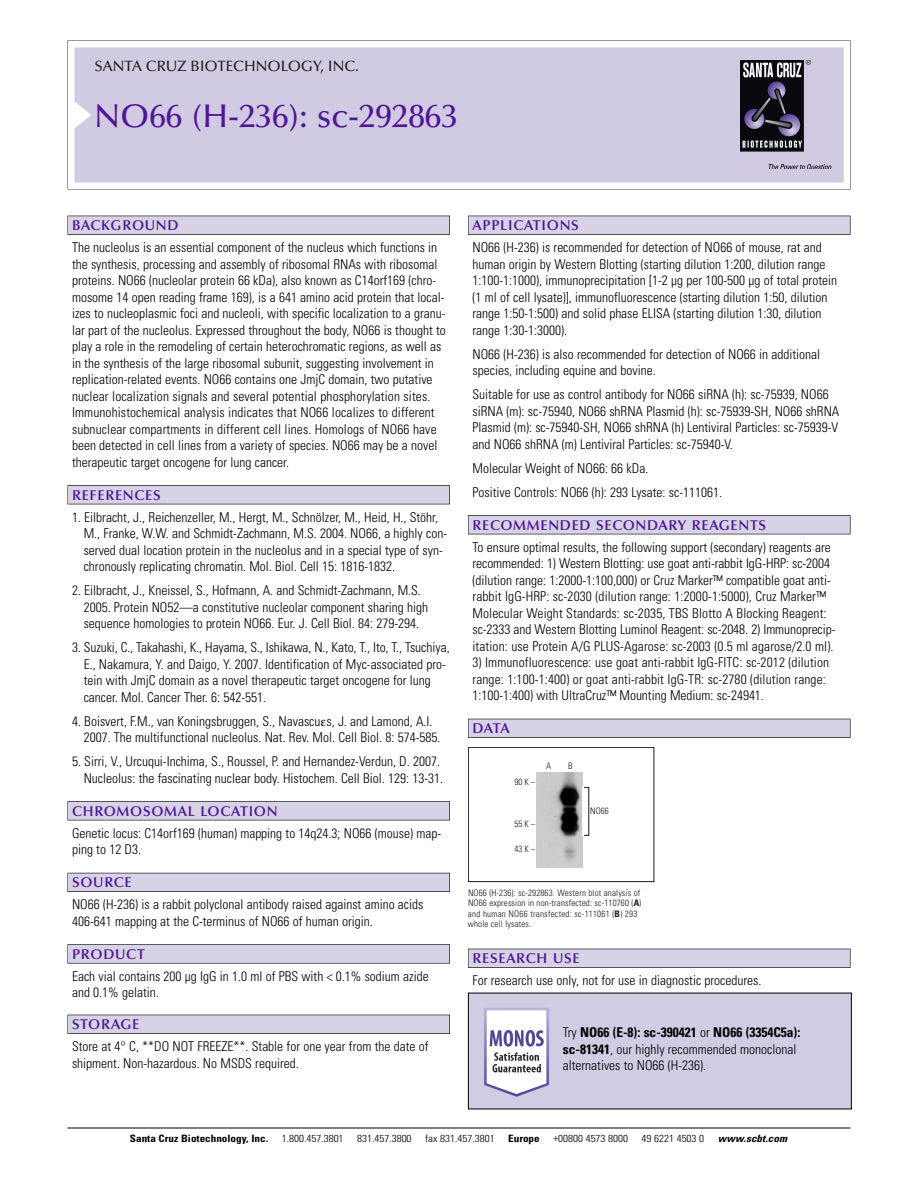
<style>
.page{position:relative;width:918px;height:1188px;background:#fff}
.page>*{position:absolute;margin:0;border:0;box-sizing:border-box;transform-origin:0 0}
.t1{font:500 33px "Optima";color:#511695}
.t2{font:500 15px "Optima";color:#231f20}
.t3{font:600 14.25px "Optima";letter-spacing:.05em;color:#511695}
.t4{font:300 condensed 13.5px/16.5px "Univers";color:#000}
.t5{font:300 condensed 10.2px "Univers";color:#000;scale:1.1 1}
.t6{font:700 condensed 10.2px "Univers";color:#000;scale:1.1 1}
.t7{font:italic 700 condensed 10.2px "Univers";letter-spacing:.005em;color:#000;scale:1.1 1}
.t8{font:9px/10.5px "Univers Condensed Light+NMCDAV";letter-spacing:.015em;color:#191919}
.s1{font-family:"Univers Condensed Bold+KIBPKT"}
.s2{font-weight:700}
</style>
<div class="page">
<svg style="left:68px;top:40px;width:783px;height:149px"></svg>
<div style="left:74px;top:47px;width:770px;height:135px;background:#d1cae3"></div>
<img style="left:741px;top:60px;width:90px;height:108px">
<div style="left:68px;top:216px;width:382px;height:19px;background:#525155"></div>
<div style="left:68px;top:216px;width:381px;height:18px;background:#d7d3e7"></div>
<div style="left:68px;top:485px;width:382px;height:19px;background:#525155"></div>
<div style="left:68px;top:486px;width:381px;height:18px;background:#d7d3e7"></div>
<div style="left:68px;top:801px;width:382px;height:19px;background:#545357"></div>
<div style="left:68px;top:802px;width:381px;height:18px;background:#d7d3e7"></div>
<div style="left:68px;top:873px;width:382px;height:19px;background:#54535a"></div>
<div style="left:68px;top:873px;width:381px;height:18px;background:#d7d3e7"></div>
<svg style="left:68px;top:944px;width:382px;height:20px"></svg>
<div style="left:68px;top:945px;width:381px;height:18px;background:#d7d3e7"></div>
<div style="left:68px;top:1015px;width:382px;height:19px;background:#515055"></div>
<div style="left:68px;top:1015px;width:381px;height:18px;background:#d7d3e7"></div>
<div style="left:468px;top:216px;width:382px;height:19px;background:#525155"></div>
<div style="left:468px;top:216px;width:382px;height:18px;background:#d7d3e7"></div>
<div style="left:468px;top:515px;width:382px;height:19px;background:#525155"></div>
<div style="left:468px;top:516px;width:382px;height:18px;background:#d7d3e7"></div>
<div style="left:468px;top:719px;width:382px;height:19px;background:#525158"></div>
<div style="left:468px;top:719px;width:382px;height:18px;background:#d7d3e7"></div>
<div style="left:468px;top:949px;width:382px;height:19px;background:#515055"></div>
<div style="left:468px;top:949px;width:382px;height:18px;background:#d7d3e7"></div>
<hr style="left:68px;top:1128px;width:782px;height:1px;background:#000">
<div style="left:468px;top:747px;width:186px;height:135px;border:1px solid #191919"></div>
<img style="left:536px;top:772px;width:46px;height:95px">
<img style="left:470px;top:995px;width:380px;height:112px">
<p class="t2" style="left:94px;top:61px;width:266px">SANTA CRUZ BIOTECHNOLOGY, INC.</p>
<h1 class="t1" style="left:94px;top:103px;width:365px">NO66 (H-236): sc-292863</h1>
<p class="t3" style="left:72px;top:219px;width:108px">BACKGROUND</p>
<p class="t4" style="left:72px;top:240px;width:375px">The nucleolus is an essential component of the nucleus which functions in the synthesis, processing and assembly of ribosomal RNAs with ribosomal proteins. NO66 (nucleolar protein 66 kDa), also known as C14orf169 (chro&shy;mosome 14 open reading frame 169), is a 641 amino acid protein that local&shy;izes to nucleoplasmic foci and nucleoli, with specific localization to a granu&shy;lar part of the nucleolus. Expressed throughout the body, NO66 is thought to play a role in the remodeling of certain heterochromatic regions, as well as in the synthesis of the large ribosomal subunit, suggesting involvement in replication-related events. NO66 contains one JmjC domain, two putative nuclear localization signals and several potential phosphorylation sites.<br>Immunohistochemical analysis indicates that NO66 localizes to different subnuclear compartments in different cell lines. Homologs of NO66 have been detected in cell lines from a variety of species. NO66 may be a novel therapeutic target oncogene for lung cancer.</p>
<p class="t3" style="left:72px;top:489px;width:90px">REFERENCES</p>
<p class="t4" style="left:84px;top:510px;width:365px;text-indent:-12px">1. Eilbracht, J., Reichenzeller, M., Hergt, M., Schnölzer, M., Heid, H., Stöhr, M., Franke, W.W. and Schmidt-Zachmann, M.S. 2004. NO66, a highly con&shy;served dual location protein in the nucleolus and in a special type of syn&shy;chronously replicating chromatin. Mol. Biol. Cell 15: 1816-1832.</p>
<p class="t4" style="left:84px;top:583px;width:346px;text-indent:-12px">2. Eilbracht, J., Kneissel, S., Hofmann, A. and Schmidt-Zachmann, M.S.<br>2005. Protein NO52—a constitutive nucleolar component sharing high sequence homologies to protein NO66. Eur. J. Cell Biol. 84: 279-294.</p>
<p class="t4" style="left:84px;top:640px;width:368px;text-indent:-12px">3. Suzuki, C., Takahashi, K., Hayama, S., Ishikawa, N., Kato, T., Ito, T., Tsuchiya, E., Nakamura, Y. and Daigo, Y. 2007. Identification of Myc-associated pro&shy;tein with JmjC domain as a novel therapeutic target oncogene for lung cancer. Mol. Cancer Ther. 6: 542-551.</p>
<p class="t4" style="left:84px;top:714px;width:358px;text-indent:-12px">4. Boisvert, F.M., van Koningsbruggen, S., Navascu s, J. and Lamond, A.I.<br>2007. The multifunctional nucleolus. Nat. Rev. Mol. Cell Biol. 8: 574-585.</p>
<p class="t4" style="left:72px;top:754px;width:373px;text-align:right">5. Sirri, V., Urcuqui-Inchima, S., Roussel, P. and Hernandez-Verdun, D. 2007.<br>Nucleolus: the fascinating nuclear body. Histochem. Cell Biol. 129: 13-31.</p>
<p class="t3" style="left:72px;top:805px;width:207px">CHROMOSOMAL LOCATION</p>
<p class="t4" style="left:72px;top:826px;width:371px">Genetic locus: C14orf169 (human) mapping to 14q24.3; NO66 (mouse) map&shy;ping to 12 D3.</p>
<p class="t3" style="left:72px;top:877px;width:61px">SOURCE</p>
<p class="t4" style="left:72px;top:897px;width:353px">NO66 (H-236) is a rabbit polyclonal antibody raised against amino acids<br>406-641 mapping at the C-terminus of NO66 of human origin.</p>
<p class="t3" style="left:72px;top:948px;width:74px">PRODUCT</p>
<p class="t4" style="left:72px;top:969px;width:358px">Each vial contains 200 µg IgG in 1.0 ml of PBS with &lt; 0.1% sodium azide and 0.1% gelatin.</p>
<p class="t3" style="left:72px;top:1019px;width:69px">STORAGE</p>
<p class="t4" style="left:72px;top:1039px;width:358px">Store at 4° C, **DO NOT FREEZE**. Stable for one year from the date of shipment. Non-hazardous. No MSDS required.</p>
<p class="t3" style="left:473px;top:219px;width:108px">APPLICATIONS</p>
<p class="t4" style="left:473px;top:240px;width:366px">NO66 (H-236) is recommended for detection of NO66 of mouse, rat and human origin by Western Blotting (starting dilution 1:200, dilution range 1:100-1:1000), immunoprecipitation [1-2 µg per 100-500 µg of total protein (1 ml of cell lysate)], immunofluorescence (starting dilution 1:50, dilution range 1:50-1:500) and solid phase ELISA (starting dilution 1:30, dilution range 1:30-1:3000).</p>
<p class="t4" style="left:473px;top:347px;width:349px">NO66 (H-236) is also recommended for detection of NO66 in additional species, including equine and bovine.</p>
<p class="t4" style="left:473px;top:387px;width:368px">Suitable for use as control antibody for NO66 siRNA (h): sc-75939, NO66 siRNA (m): sc-75940, NO66 shRNA Plasmid (h): sc-75939-SH, NO66 shRNA Plasmid (m): sc-75940-SH, NO66 shRNA (h) Lentiviral Particles: sc-75939-V and NO66 shRNA (m) Lentiviral Particles: sc-75940-V.</p>
<p class="t4" style="left:473px;top:457px;width:251px;line-height:24px">Molecular Weight of NO66: 66 kDa.<br>Positive Controls: NO66 (h): 293 Lysate: sc-111061.</p>
<p class="t3" style="left:473px;top:519px;width:295px">RECOMMENDED SECONDARY REAGENTS</p>
<p class="t4" style="left:473px;top:540px;width:364px">To ensure optimal results, the following support (secondary) reagents are recommended: 1) Western Blotting: use goat anti-rabbit IgG-HRP: sc-2004 (dilution range: 1:2000-1:100,000) or Cruz Marker™ compatible goat anti&shy;rabbit IgG-HRP: sc-2030 (dilution range: 1:2000-1:5000), Cruz Marker™ Molecular Weight Standards: sc-2035, TBS Blotto A Blocking Reagent: sc-2333 and Western Blotting Luminol Reagent: sc-2048. 2) Immunoprecip&shy;itation: use Protein A/G PLUS-Agarose: sc-2003 (0.5 ml agarose/2.0 ml).</p>
<p class="t4" style="left:473px;top:655px;width:358px">3) Immunofluorescence: use goat anti-rabbit IgG-FITC: sc-2012 (dilution range: 1:100-1:400) or goat anti-rabbit IgG-TR: sc-2780 (dilution range:<br>1:100-1:400) with UltraCruz™ Mounting Medium: sc-24941.</p>
<p class="t3" style="left:473px;top:723px;width:39px">DATA</p>
<p class="t8" style="left:514px;top:777px;width:22px">90K–</p>
<p class="t8" style="left:514px;top:819px;width:22px">55K–</p>
<p class="t8" style="left:514px;top:844px;width:22px">43K–</p>
<p class="t8" style="left:546px;top:761px;width:7px">A</p>
<p class="t8" style="left:568px;top:761px;width:6px">B</p>
<p class="t8" style="left:590px;top:806px;width:20px">NO66</p>
<p class="t8" style="left:468px;top:888px;width:175px">NO66 (H-236): sc-292863. Western blot analysis of NO66 expression in non-transfected: sc-110760 (<span class="s1">A</span>) and human NO66 transfected: sc-111061 (<span class="s1">B</span>) 293 whole cell lysates.</p>
<p class="t3" style="left:473px;top:953px;width:109px">RESEARCH USE</p>
<p class="t4" style="left:473px;top:973px;width:290px">For research use only, not for use in diagnostic procedures.</p>
<p class="t4" style="left:563px;top:1025px;width:239px">Try <span class="s2">NO66 (E-8): sc-390421</span> or <span class="s2">NO66 (3354C5a): sc-81341</span>, our highly recommended monoclonal alternatives to NO66 (H-236).</p>
<p class="t6" style="left:130px;top:1135px;width:127px">Santa Cruz Biotechnology, Inc.</p>
<p class="t5" style="left:282px;top:1135px;width:58px">1.800.457.3801</p>
<p class="t5" style="left:357px;top:1135px;width:51px">831.457.3800</p>
<p class="t5" style="left:425px;top:1135px;width:65px">fax 831.457.3801</p>
<p class="t6" style="left:508px;top:1135px;width:30px">Europe</p>
<p class="t5" style="left:553px;top:1135px;width:69px">+00800 4573 8000</p>
<p class="t5" style="left:642px;top:1135px;width:58px">49 6221 4503 0</p>
<p class="t7" style="left:718px;top:1135px;width:64px">www.scbt.com</p>
</div>
